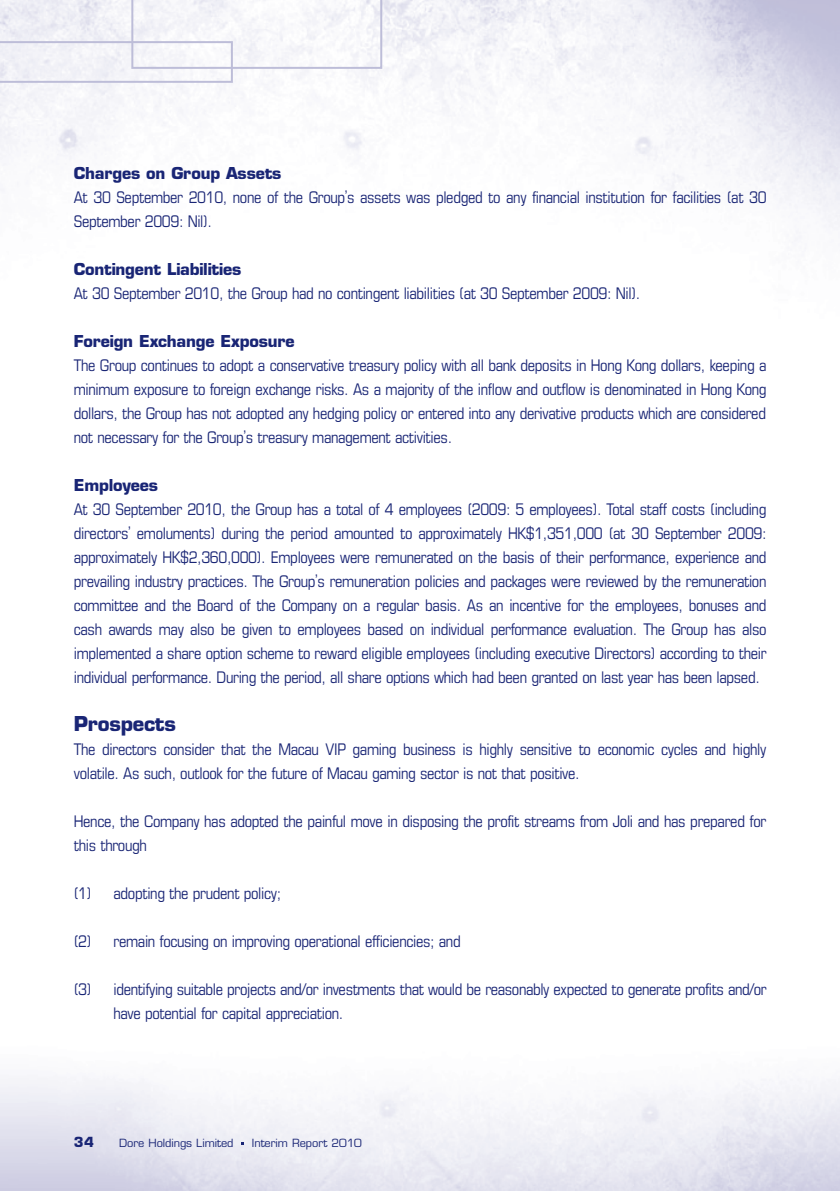
<style>
.page{position:relative;width:840px;height:1191px;background:#fff}
.page>*{position:absolute;margin:0;border:0;box-sizing:border-box;transform-origin:0 0}
.Heading_1{font:700 20px "Eurostile LT Std";letter-spacing:-.015em;color:#192575}
.Body_Text{font:condensed 16px/24px "Eurostile LT Std";letter-spacing:-.02em;color:#192575}
.Heading_2{font:700 16px "Eurostile LT Std";letter-spacing:-.015em;color:#192575}
.t1{font:700 13.6px "Eurostile LT Std";color:#192575}
.t2{font:11px "Eurostile LT Std";letter-spacing:-.005em;color:#192575}
</style>
<div class="page">
<img style="left:0;top:1078px;width:839px;height:113px">
<svg style="left:0;top:0;width:382px;height:83px"></svg>
<p class="Heading_2" style="left:74px;top:163px;width:209px">Charges on Group Assets</p>
<p class="Body_Text" style="left:74px;top:185px;width:694px">At 30 September 2010, none of the Group’s assets was pledged to any financial institution for facilities (at 30<br>September 2009: Nil).</p>
<p class="Heading_2" style="left:74px;top:259px;width:169px">Contingent Liabilities</p>
<p class="Body_Text" style="left:74px;top:281px;width:567px">At 30 September 2010, the Group had no contingent liabilities (at 30 September 2009: Nil).</p>
<p class="Heading_2" style="left:74px;top:331px;width:222px">Foreign Exchange Exposure</p>
<p class="Body_Text" style="left:74px;top:353px;width:694px;text-align:justify">The Group continues to adopt a conservative treasury policy with all bank deposits in Hong Kong dollars, keeping a minimum exposure to foreign exchange risks. As a majority of the inflow and outflow is denominated in Hong Kong dollars, the Group has not adopted any hedging policy or entered into any derivative products which are considered not necessary for the Group’s treasury management activities.</p>
<p class="Heading_2" style="left:74px;top:475px;width:86px">Employees</p>
<p class="Body_Text" style="left:74px;top:497px;width:694px;text-align:justify">At 30 September 2010, the Group has a total of 4 employees (2009: 5 employees). Total staff costs (including directors’ emoluments) during the period amounted to approximately HK$1,351,000 (at 30 September 2009: approximately HK$2,360,000). Employees were remunerated on the basis of their performance, experience and prevailing industry practices. The Group’s remuneration policies and packages were reviewed by the remuneration committee and the Board of the Company on a regular basis. As an incentive for the employees, bonuses and cash awards may also be given to employees based on individual performance evaluation. The Group has also implemented a share option scheme to reward eligible employees (including executive Directors) according to their individual performance. During the period, all share options which had been granted on last year has been lapsed.</p>
<p class="Heading_1" style="left:74px;top:711px;width:104px">Prospects</p>
<p class="Body_Text" style="left:74px;top:737px;width:693px">The directors consider that the Macau VIP gaming business is highly sensitive to economic cycles and highly volatile. As such, outlook for the future of Macau gaming sector is not that positive.</p>
<p class="Body_Text" style="left:74px;top:809px;width:693px">Hence, the Company has adopted the painful move in disposing the profit streams from Joli and has prepared for this through</p>
<p class="Body_Text" style="left:74px;top:881px;width:209px">(1) adopting the prudent policy;</p>
<p class="Body_Text" style="left:74px;top:929px;width:388px">(2) remain focusing on improving operational efficiencies; and</p>
<p class="Body_Text" style="left:113px;top:977px;width:654px;text-indent:-40px">(3) identifying suitable projects and/or investments that would be reasonably expected to generate profits and/or have potential for capital appreciation.</p>
<p class="t1" style="left:74px;top:1133px;width:22px">34</p>
<p class="t2" style="left:119px;top:1136px;width:116px">Dore Holdings Limited</p>
<p class="t2" style="left:252px;top:1136px;width:111px">Interim Report 2010</p>
</div>
